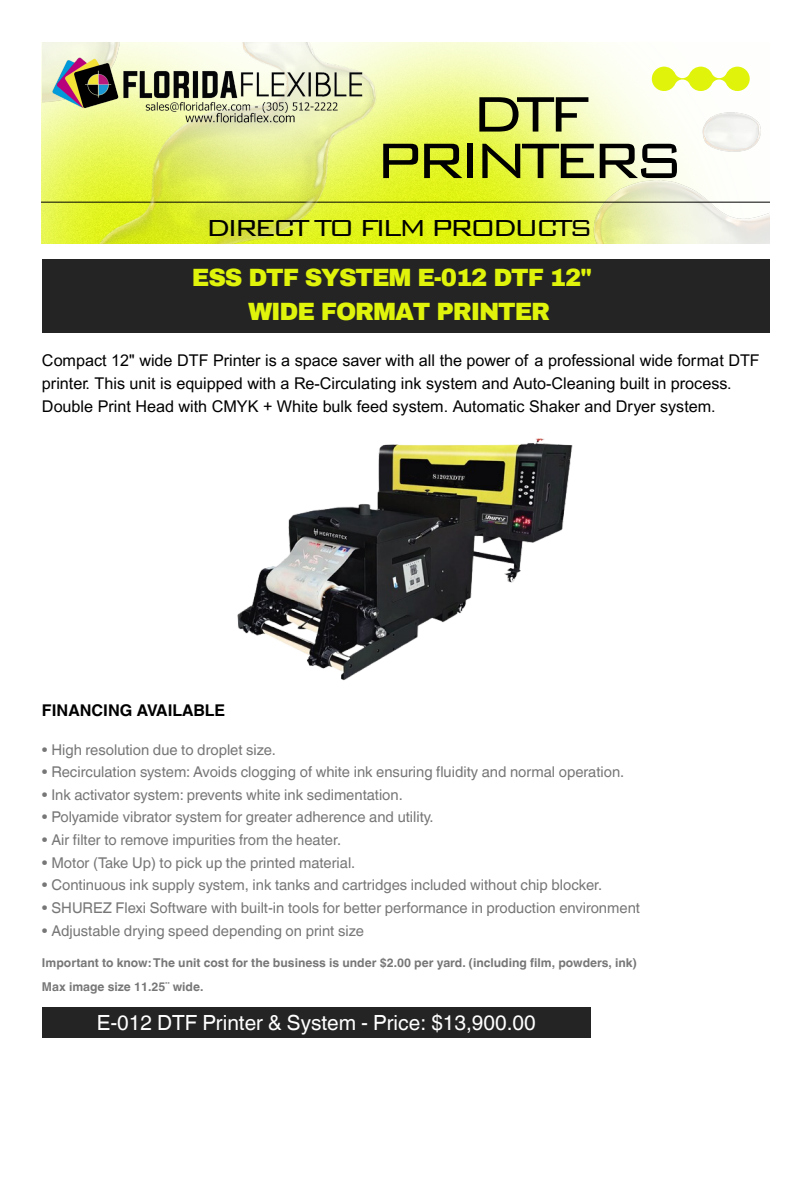
<style>
.page{position:relative;width:810px;height:1181px;background:#fff}
.page>*{position:absolute;margin:0;border:0;box-sizing:border-box;transform-origin:0 0}
.t1{font:300 66.45px "Bank Gothic BT";letter-spacing:-.12em;color:#000}
.t2{font:300 30.9px "Bank Gothic BT";letter-spacing:-.12em;color:#000}
.t3{font:900 24.45px "Archivo";letter-spacing:-.045em;color:#e0f40b}
.t4{font:20.85px "Helvetica World";color:#fff}
.t5{font:16.2px/23.2px "Arial MT Pro";color:#000}
.t6{font:700 16.2px "Helvetica World";color:#000}
.t7{font:14.85px "Helvetica World";color:#777}
.t8{font:700 12.15px "Helvetica World";color:#777}
</style>
<div class="page">
<img style="left:42px;top:42px;width:698px;height:201px">
<svg style="left:652px;top:67px;width:98px;height:24px"></svg>
<img style="left:42px;top:42px;width:28px;height:61px">
<img style="left:592px;top:112px;width:177px;height:131px">
<hr style="left:42px;top:202px;width:728px;height:1px;background:#000">
<img style="left:70px;top:42px;width:325px;height:201px">
<img style="left:52px;top:55px;width:311px;height:71px">
<div style="left:42px;top:259px;width:727px;height:74px;background:#242424"></div>
<img style="left:237px;top:438px;width:336px;height:243px">
<div style="left:42px;top:1007px;width:549px;height:30px;background:#242424"></div>
<p class="t1" style="left:470px;top:78px;width:120px">DTF</p>
<p class="t1" style="left:374px;top:124px;width:312px">PRINTERS</p>
<p class="t2" style="left:206px;top:210px;width:389px">DIRECT TO FILM PRODUCTS</p>
<p class="t3" style="left:192px;top:265px;width:402px">ESS DTF SYSTEM E-012 DTF 12"</p>
<p class="t3" style="left:248px;top:298px;width:304px">WIDE FORMAT PRINTER</p>
<p class="t5" style="left:42px;top:350px;width:719px">Compact 12" wide DTF Printer is a space saver with all the power of a professional wide format DTF printer. This unit is equipped with a Re-Circulating ink system and Auto-Cleaning built in process.<br>Double Print Head with CMYK + White bulk feed system. Automatic Shaker and Dryer system.</p>
<h1 class="t6" style="left:42px;top:697px;width:185px">FINANCING AVAILABLE</h1>
<h3 class="t7" style="left:42px;top:740px;width:236px">• High resolution due to droplet size.</h3>
<h3 class="t7" style="left:42px;top:763px;width:584px">• Recirculation system: Avoids clogging of white ink ensuring fluidity and normal operation.</h3>
<h3 class="t7" style="left:42px;top:786px;width:362px">• Ink activator system: prevents white ink sedimentation.</h3>
<h3 class="t7" style="left:42px;top:808px;width:393px">• Polyamide vibrator system for greater adherence and utility.</h3>
<h3 class="t7" style="left:42px;top:830px;width:301px">• Air filter to remove impurities from the heater.</h3>
<h3 class="t7" style="left:42px;top:854px;width:315px">• Motor (Take Up) to pick up the printed material.</h3>
<h3 class="t7" style="left:42px;top:876px;width:562px">• Continuous ink supply system, ink tanks and cartridges included without chip blocker.</h3>
<h3 class="t7" style="left:42px;top:899px;width:599px">• SHUREZ Flexi Software with built-in tools for better performance in production environment</h3>
<h3 class="t7" style="left:42px;top:921px;width:323px">• Adjustable drying speed depending on print size</h3>
<p class="t8" style="left:42px;top:952px;width:597px">Important to know: The unit cost for the business is under $2.00 per yard. (including film, powders, ink)</p>
<p class="t8" style="left:42px;top:977px;width:163px">Max image size 11.25¨ wide.</p>
<p class="t4" style="left:97px;top:1010px;width:441px">E-012 DTF Printer &amp; System - Price: $13,900.00</p>
</div>
